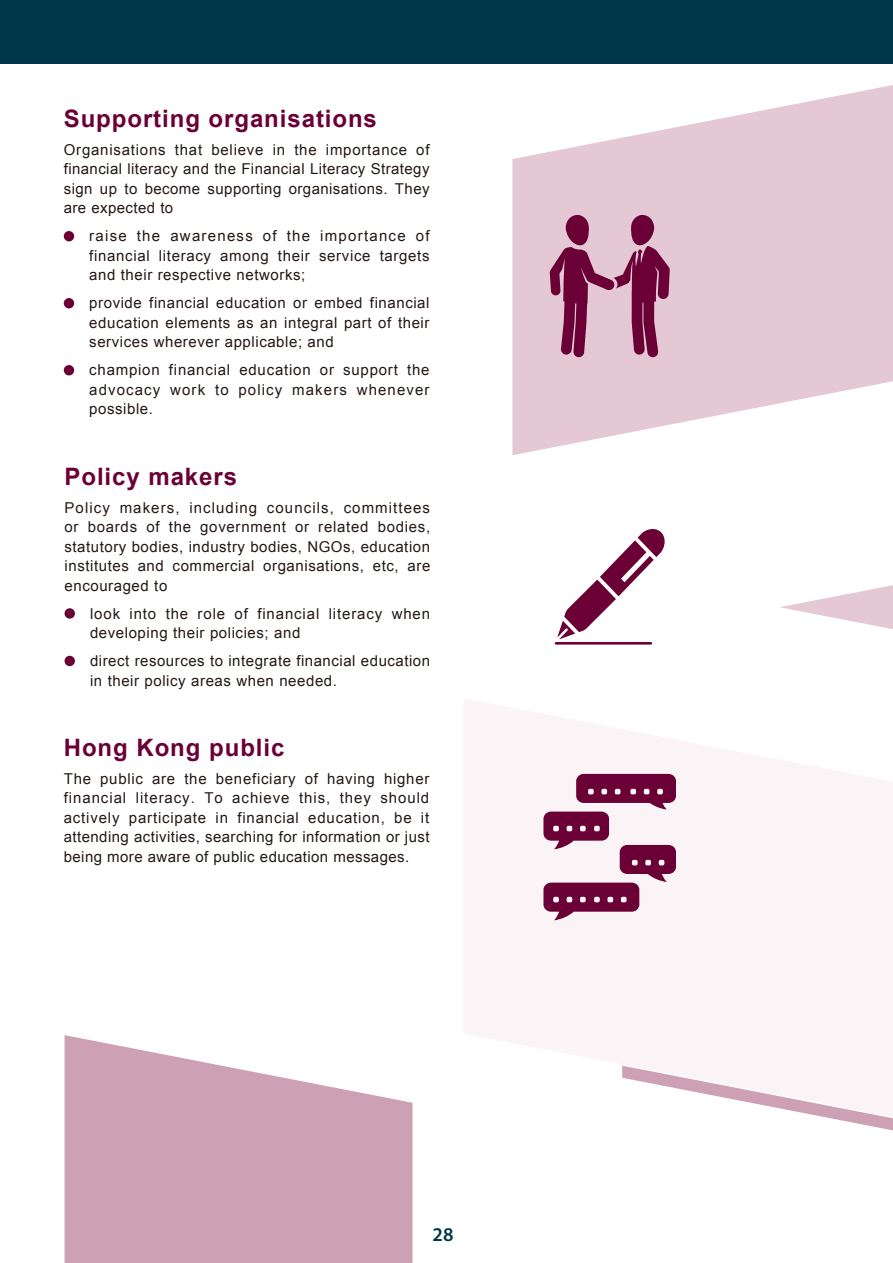
<style>
.page{position:relative;width:893px;height:1263px;background:#fff}
.page>*{position:absolute;margin:0;border:0;box-sizing:border-box;transform-origin:0 0}
.t1{font:700 24px "Arial";letter-spacing:.04em;color:#6a0036}
.t2{font:600 19.5px "Myriad Pro";color:#00374b}
.t3{font:15px/19.5px "Arial";letter-spacing:.04em;color:#231916;text-align:justify}
.t4{font:15px/19.5px "Arial";letter-spacing:.06em;color:#231916}
</style>
<div class="page">
<svg style="left:464px;top:699px;width:429px;height:367px;fill:#faf4f7"></svg>
<svg style="left:622px;top:1066px;width:271px;height:64px"></svg>
<svg style="left:512px;top:85px;width:381px;height:370px;fill:#e4c9d5"></svg>
<svg style="left:65px;top:1035px;width:347px;height:228px;fill:#cda0b4"></svg>
<svg style="left:550px;top:215px;width:120px;height:143px"></svg>
<svg style="left:780px;top:585px;width:113px;height:44px"></svg>
<div style="left:0;top:0;width:893px;height:64px;background:#00374b"></div>
<div style="left:65px;top:608px;width:10px;height:11px;background:#6a0036;border-radius:50%"></div>
<div style="left:65px;top:656px;width:10px;height:10px;background:#6a0036;border-radius:50%"></div>
<svg style="left:555px;top:529px;width:110px;height:116px"></svg>
<svg style="left:543px;top:774px;width:133px;height:146px"></svg>
<div style="left:64px;top:231px;width:10px;height:10px;background:#6a0036;border-radius:50%"></div>
<div style="left:64px;top:298px;width:10px;height:10px;background:#6a0036;border-radius:50%"></div>
<div style="left:64px;top:365px;width:10px;height:10px;background:#6a0036;border-radius:50%"></div>
<h1 class="t1" style="left:64px;top:102px;width:315px">Supporting organisations</h1>
<p class="t3" style="left:64px;top:140px;width:367px">Organisations that believe in the importance of financial literacy and the Financial Literacy Strategy sign up to become supporting organisations. They are expected to</p>
<p class="t3" style="left:89px;top:227px;width:342px">raise the awareness of the importance of financial literacy among their service targets and their respective networks;</p>
<p class="t3" style="left:89px;top:294px;width:342px">provide financial education or embed financial education elements as an integral part of their services wherever applicable; and</p>
<p class="t3" style="left:89px;top:361px;width:342px">champion financial education or support the advocacy work to policy makers whenever possible.</p>
<h1 class="t1" style="left:65px;top:460px;width:174px">Policy makers</h1>
<p class="t3" style="left:65px;top:498px;width:367px">Policy makers, including councils, committees or boards of the government or related bodies, statutory bodies, industry bodies, NGOs, education institutes and commercial organisations, etc, are encouraged to</p>
<p class="t4" style="left:90px;top:604px;width:342px">look into the role of financial literacy when developing their policies; and</p>
<p class="t3" style="left:90px;top:651px;width:342px">direct resources to integrate financial education in their policy areas when needed.</p>
<h1 class="t1" style="left:64px;top:731px;width:222px">Hong Kong public</h1>
<p class="t3" style="left:64px;top:769px;width:367px">The public are the beneficiary of having higher financial literacy. To achieve this, they should actively participate in financial education, be it attending activities, searching for information or just being more aware of public education messages.</p>
<h2 class="t2" style="left:432px;top:1222px;width:23px">28</h2>
</div>
